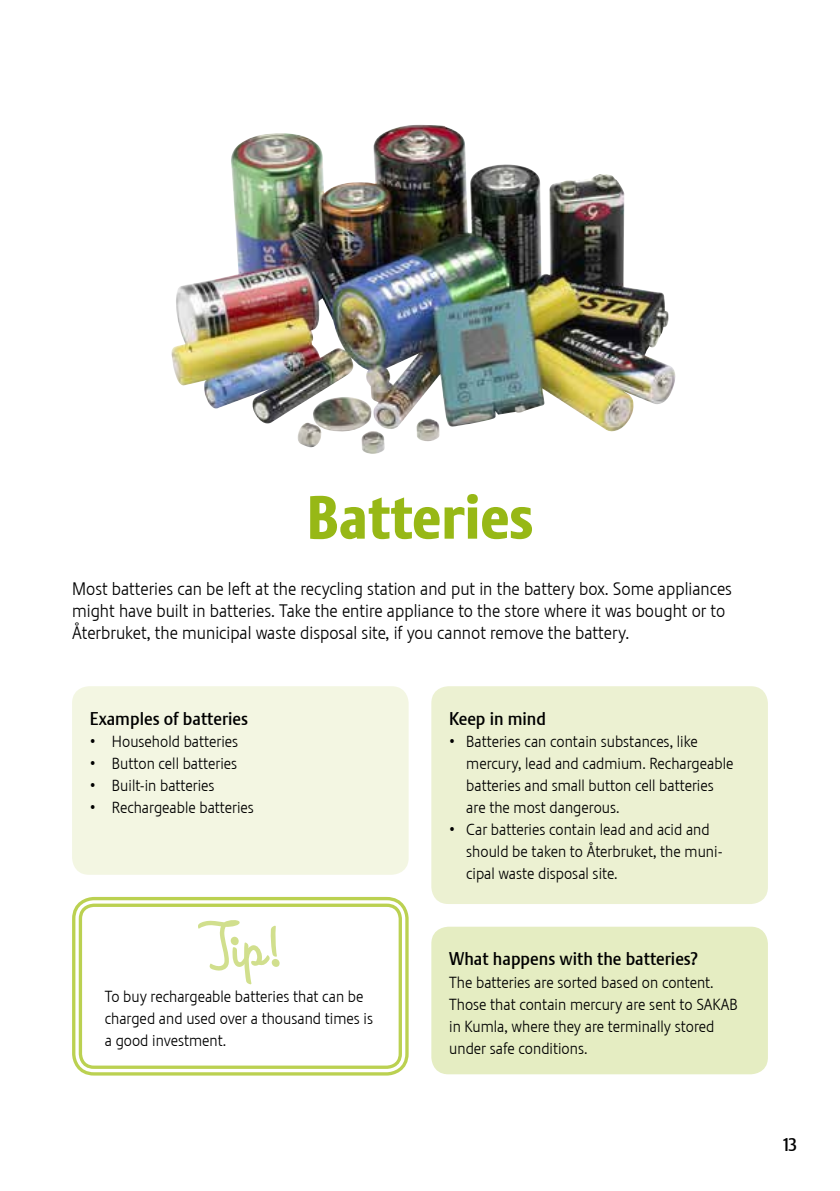
<style>
.page{position:relative;width:840px;height:1191px;background:#fff}
.page>*{position:absolute;margin:0;border:0;box-sizing:border-box;transform-origin:0 0}
.t1{font:60px "Stalemate LF Heavy";letter-spacing:-.01em;color:#97b816}
.t2{font:60px "Housearama League Night";color:#d1df8d}
.t3{font:18px/22px "Stalemate LF Light";color:#000}
.t4{font:18px "Stalemate LF";color:#000}
.t5{font:16px/22px "Stalemate LF Light";color:#000}
</style>
<div class="page">
<div style="left:431px;top:686px;width:336px;height:218px;background:#ecf1d2;border-radius:17px"></div>
<div style="left:431px;top:926px;width:336px;height:148px;background:#e5edc2;border-radius:17px"></div>
<div style="left:72px;top:686px;width:336px;height:188px;background:#f3f6e2;border-radius:17px"></div>
<div style="left:72px;top:897px;width:336px;height:178px;border:3px solid #bbd151;border-radius:20px"></div>
<div style="left:79px;top:903px;width:323px;height:166px;border:3px solid #bbd151;border-radius:14px"></div>
<img style="left:171px;top:125px;width:505px;height:307px">
<h1 class="t1" style="left:306px;top:482px;width:229px">Batteries</h1>
<p class="t3" style="left:72px;top:578px;width:661px">Most batteries can be left at the recycling station and put in the battery box. Some appliances might have built in batteries. Take the entire appliance to the store where it was bought or to<br>Återbruket, the municipal waste disposal site, if you cannot remove the battery.</p>
<p class="t4" style="left:90px;top:708px;width:160px">Examples of batteries</p>
<p class="t5" style="left:90px;top:730px;width:150px">• Household batteries</p>
<p class="t5" style="left:90px;top:752px;width:149px">• Button cell batteries</p>
<p class="t5" style="left:90px;top:774px;width:126px">• Built-in batteries</p>
<p class="t5" style="left:90px;top:796px;width:165px">• Rechargeable batteries</p>
<h1 class="t2" style="left:197px;top:914px;width:83px;rotate:-4deg">Tip!</h1>
<p class="t5" style="left:105px;top:985px;width:270px">To buy rechargeable batteries that can be charged and used over a thousand times is a good investment.</p>
<p class="t4" style="left:449px;top:708px;width:98px">Keep in mind</p>
<p class="t5" style="left:466px;top:730px;width:268px;text-indent:-17px">• Batteries can contain substances, like mercury, lead and cadmium. Rechargeable batteries and small button cell batteries are the most dangerous.</p>
<p class="t5" style="left:466px;top:818px;width:258px;text-indent:-17px">• Car batteries contain lead and acid and should be taken to Återbruket, the muni&shy;cipal waste disposal site.</p>
<p class="t4" style="left:449px;top:948px;width:250px">What happens with the batteries?</p>
<p class="t5" style="left:449px;top:970px;width:290px">The batteries are sorted based on content.<br>Those that contain mercury are sent to SAKAB in Kumla, where they are terminally stored under safe conditions.</p>
<p class="t4" style="left:782px;top:1134px;width:15px">13</p>
</div>
